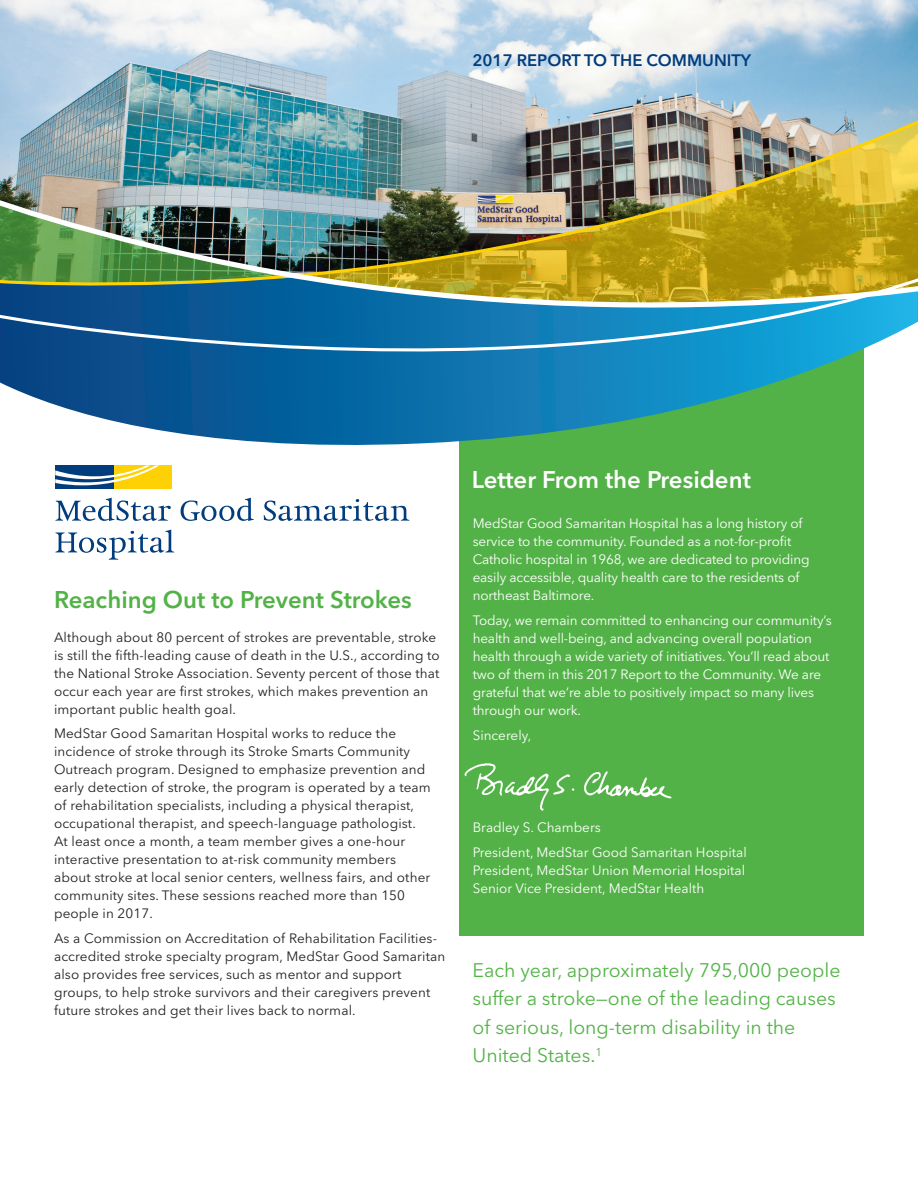
<style>
.page{position:relative;width:918px;height:1188px;background:#fff}
.page>*{position:absolute;margin:0;border:0;box-sizing:border-box;transform-origin:0 0}
.t1{font:600 24px "Avenir Next LT Pro";color:#53b247}
.t2{font:600 24px "Avenir Next LT Pro";color:#fff}
.t3{font:19.5px/28.5px "Avenir Next LT Pro";color:#53b247}
.t4{font:600 16.5px "Avenir Next LT Pro";color:#013d7d}
.t5{font:13.5px/18px "Avenir Next LT Pro";letter-spacing:.01em;color:#231f20}
.t6{font:13.5px/18px "Avenir Next LT Pro";letter-spacing:-.01em;color:#fff}
</style>
<div class="page">
<div style="left:459px;top:319px;width:404px;height:617px;background:#53b247"></div>
<img style="left:0;top:0;width:918px;height:98px">
<svg style="left:16px;top:390px;width:848px;height:64px"></svg>
<img style="left:0;top:98px;width:918px;height:76px">
<img style="left:0;top:174px;width:918px;height:79px">
<svg style="left:0;top:253px;width:918px;height:137px;background:#47858a"></svg>
<svg style="left:55px;top:530px;width:119px;height:30px"></svg>
<svg style="left:55px;top:498px;width:116px;height:23px"></svg>
<svg style="left:181px;top:498px;width:73px;height:23px"></svg>
<svg style="left:264px;top:499px;width:145px;height:22px"></svg>
<div style="left:114px;top:465px;width:58px;height:24px;background:#fed105"></div>
<div style="left:55px;top:465px;width:59px;height:24px;background:#013d7d"></div>
<svg style="left:55px;top:465px;width:104px;height:20px"></svg>
<div style="left:451px;top:30px;width:322px;height:61px;background:#fff;opacity:.75"></div>
<img style="left:464px;top:763px;width:208px;height:48px">
<p class="t4" style="left:472px;top:51px;width:280px">2017 REPORT TO THE COMMUNITY</p>
<p class="t1" style="left:54px;top:585px;width:359px">Reaching Out to Prevent Strokes</p>
<p class="t5" style="left:54px;top:628px;width:387px">Although about 80 percent of strokes are preventable, stroke is still the fifth-leading cause of death in the U.S., according to the National Stroke Association. Seventy percent of those that occur each year are first strokes, which makes prevention an important public health goal.</p>
<p class="t5" style="left:54px;top:725px;width:378px">MedStar Good Samaritan Hospital works to reduce the incidence of stroke through its Stroke Smarts Community Outreach program. Designed to emphasize prevention and early detection of stroke, the program is operated by a team of rehabilitation specialists, including a physical therapist, occupational therapist, and speech-language pathologist.<br>At least once a month, a team member gives a one-hour interactive presentation to at-risk community members about stroke at local senior centers, wellness fairs, and other community sites. These sessions reached more than 150 people in 2017.</p>
<p class="t5" style="left:54px;top:929px;width:393px">As a Commission on Accreditation of Rehabilitation Facilities&shy;accredited stroke specialty program, MedStar Good Samaritan also provides free services, such as mentor and support groups, to help stroke survivors and their caregivers prevent future strokes and get their lives back to normal.</p>
<p class="t2" style="left:472px;top:465px;width:280px">Letter From the President</p>
<p class="t6" style="left:473px;top:514px;width:338px">MedStar Good Samaritan Hospital has a long history of service to the community. Founded as a not-for-profit Catholic hospital in 1968, we are dedicated to providing easily accessible, quality health care to the residents of northeast Baltimore.</p>
<p class="t6" style="left:473px;top:611px;width:360px">Today, we remain committed to enhancing our community’s health and well-being, and advancing overall population health through a wide variety of initiatives. You’ll read about two of them in this 2017 Report to the Community. We are grateful that we’re able to positively impact so many lives through our work.</p>
<p class="t6" style="left:473px;top:726px;width:60px">Sincerely,</p>
<p class="t6" style="left:473px;top:818px;width:130px">Bradley S. Chambers</p>
<p class="t6" style="left:473px;top:843px;width:276px;text-align:justify">President, MedStar Good Samaritan Hospital President, MedStar Union Memorial Hospital Senior Vice President, MedStar Health</p>
<p class="t3" style="left:472px;top:956px;width:370px">Each year, approximately 795,000 people suffer a stroke—one of the leading causes of serious, long-term disability in the United States.<sup>1</sup></p>
</div>
